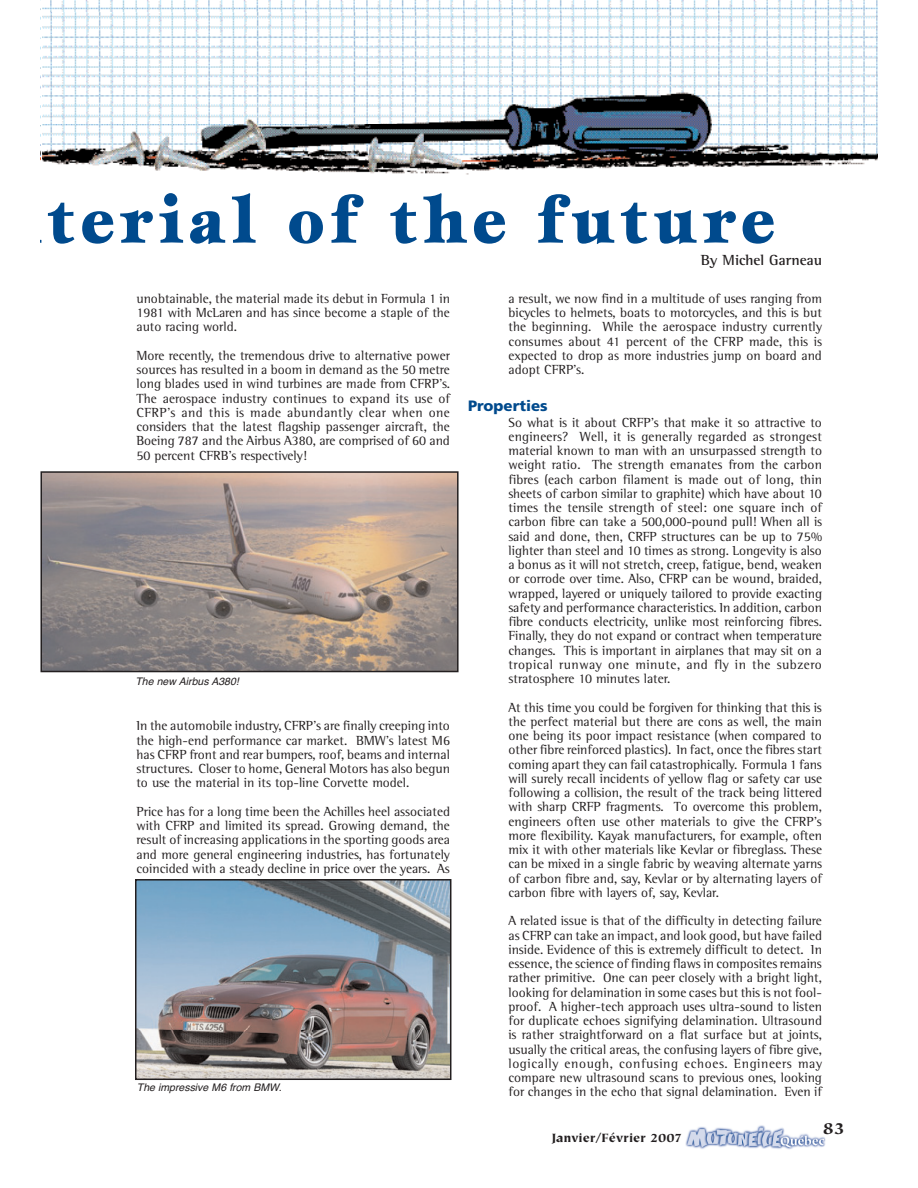
<style>
.page{position:relative;width:918px;height:1188px;background:#fff}
.page>*{position:absolute;margin:0;border:0;box-sizing:border-box;transform-origin:0 0}
.t1{font:900 67.5px "Esprit";letter-spacing:.065em;color:#004a8d}
.t2{font:900 18px "Tiepolo";color:#231f20}
.t3{font:700 15px "Rotis Semi Serif";color:#231f20}
.t4{font:900 15px "Frutiger";color:#004a8d}
.t5{font:13.5px/14.2px "Rotis Semi Serif";color:#231f20;text-align:justify}
.t6{font:900 13.5px "Tiepolo";color:#231f20}
.t7{font:italic 10.5px "Helvetica";color:#231f20}
</style>
<div class="page">
<img style="left:685px;top:1125px;width:141px;height:25px">
<img style="left:43px;top:0;width:835px;height:13px">
<img style="left:43px;top:13px;width:835px;height:162px">
<img style="left:40px;top:16px;width:1px;height:53px">
<img style="left:40px;top:75px;width:1px;height:86px">
<img style="left:43px;top:474px;width:413px;height:195px">
<div style="left:40px;top:471px;width:419px;height:201px;border:2px solid #231f20"></div>
<img style="left:138px;top:882px;width:310px;height:195px">
<div style="left:135px;top:879px;width:316px;height:201px;border:2px solid #231f20"></div>
<h1 class="t1" style="left:4px;top:193px;width:773px">aterial of the future</h1>
<p class="t3" style="left:701px;top:255px;width:123px">By Michel Garneau</p>
<p class="t5" style="left:136px;top:292px;width:315px">unobtainable, the material made its debut in Formula 1 in 1981 with McLaren and has since become a staple of the auto racing world.</p>
<p class="t5" style="left:136px;top:349px;width:315px">More recently, the tremendous drive to alternative power sources has resulted in a boom in demand as the 50 metre long blades used in wind turbines are made from CFRP’s.<br>The aerospace industry continues to expand its use of CFRP’s and this is made abundantly clear when one considers that the latest flagship passenger aircraft, the Boeing 787 and the Airbus A380, are comprised of 60 and 50 percent CFRB’s respectively!</p>
<p class="t7" style="left:135px;top:678px;width:107px">The new Airbus A380!</p>
<p class="t5" style="left:136px;top:720px;width:315px">In the automobile industry, CFRP’s are finally creeping into the high-end performance car market. BMW’s latest M6 has CFRP front and rear bumpers, roof, beams and internal structures. Closer to home, General Motors has also begun to use the material in its top-line Corvette model.</p>
<p class="t5" style="left:136px;top:805px;width:315px">Price has for a long time been the Achilles heel associated with CFRP and limited its spread. Growing demand, the result of increasing applications in the sporting goods area and more general engineering industries, has fortunately coincided with a steady decline in price over the years. As</p>
<p class="t7" style="left:137px;top:1084px;width:148px">The impressive M6 from BMW.</p>
<p class="t5" style="left:509px;top:292px;width:315px">a result, we now find in a multitude of uses ranging from bicycles to helmets, boats to motorcycles, and this is but the beginning. While the aerospace industry currently consumes about 41 percent of the CFRP made, this is expected to drop as more industries jump on board and adopt CFRP’s.</p>
<p class="t4" style="left:468px;top:400px;width:81px">Properties</p>
<p class="t5" style="left:509px;top:416px;width:315px">So what is it about CRFP’s that make it so attractive to engineers? Well, it is generally regarded as strongest material known to man with an unsurpassed strength to weight ratio. The strength emanates from the carbon fibres (each carbon filament is made out of long, thin sheets of carbon similar to graphite) which have about 10 times the tensile strength of steel: one square inch of carbon fibre can take a 500,000-pound pull! When all is said and done, then, CRFP structures can be up to 75% lighter than steel and 10 times as strong. Longevity is also a bonus as it will not stretch, creep, fatigue, bend, weaken or corrode over time. Also, CFRP can be wound, braided, wrapped, layered or uniquely tailored to provide exacting safety and performance characteristics. In addition, carbon fibre conducts electricity, unlike most reinforcing fibres.<br>Finally, they do not expand or contract when temperature changes. This is important in airplanes that may sit on a tropical runway one minute, and fly in the subzero stratosphere 10 minutes later.</p>
<p class="t5" style="left:509px;top:701px;width:315px">At this time you could be forgiven for thinking that this is the perfect material but there are cons as well, the main one being its poor impact resistance (when compared to other fibre reinforced plastics). In fact, once the fibres start coming apart they can fail catastrophically. Formula 1 fans will surely recall incidents of yellow flag or safety car use following a collision, the result of the track being littered with sharp CRFP fragments. To overcome this problem, engineers often use other materials to give the CFRP’s more flexibility. Kayak manufacturers, for example, often mix it with other materials like Kevlar or fibreglass. These can be mixed in a single fabric by weaving alternate yarns of carbon fibre and, say, Kevlar or by alternating layers of carbon fibre with layers of, say, Kevlar.</p>
<p class="t5" style="left:509px;top:915px;width:315px">A related issue is that of the difficulty in detecting failure as CFRP can take an impact, and look good, but have failed inside. Evidence of this is extremely difficult to detect. In essence, the science of finding flaws in composites remains rather primitive. One can peer closely with a bright light, looking for delamination in some cases but this is not fool&shy;proof. A higher-tech approach uses ultra-sound to listen for duplicate echoes signifying delamination. Ultrasound is rather straightforward on a flat surface but at joints, usually the critical areas, the confusing layers of fibre give, logically enough, confusing echoes. Engineers may compare new ultrasound scans to previous ones, looking for changes in the echo that signal delamination. Even if</p>
<p class="t6" style="left:552px;top:1132px;width:132px">Janvier/Février 2007</p>
<h2 class="t2" style="left:823px;top:1121px;width:23px">83</h2>
</div>
